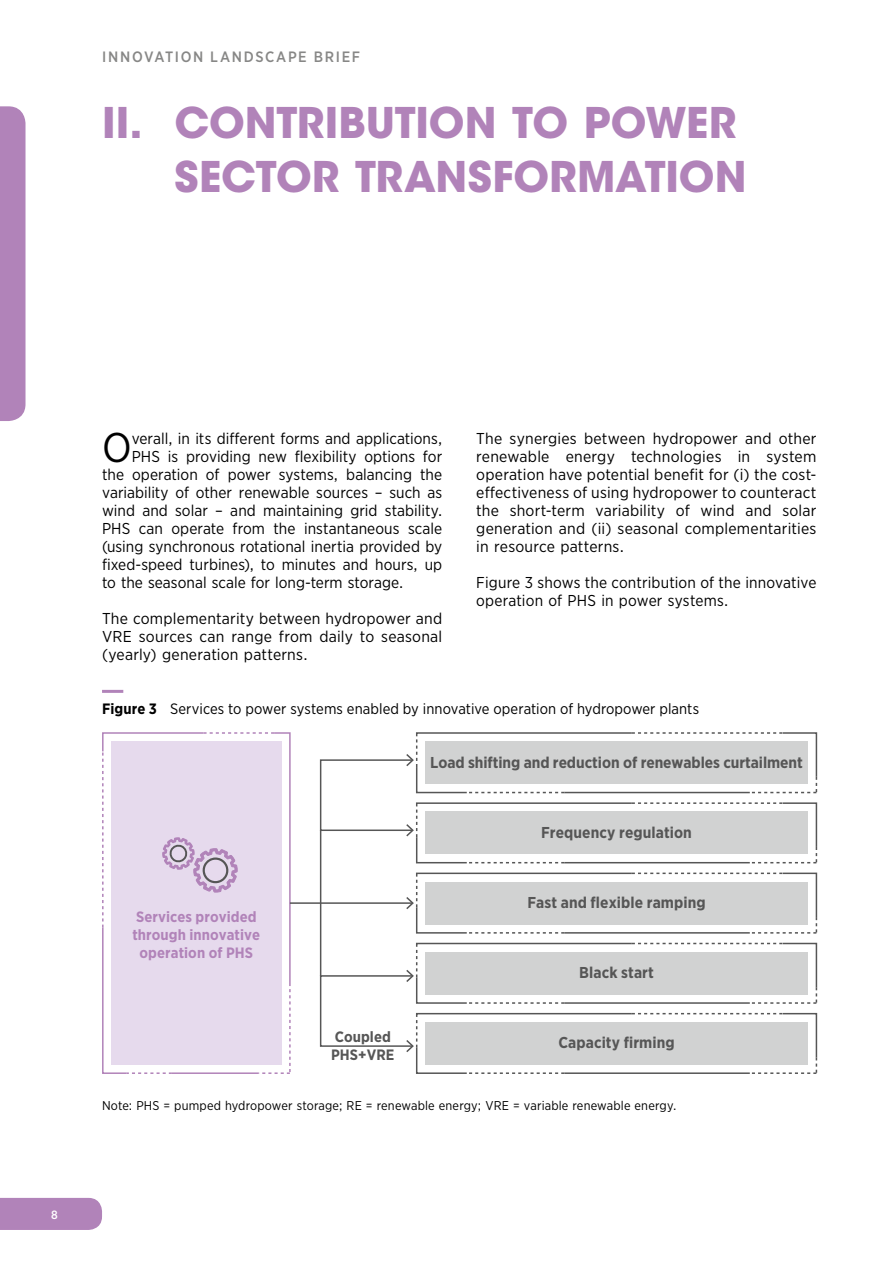
<style>
.page{position:relative;width:893px;height:1263px;background:#fff}
.page>*{position:absolute;margin:0;border:0;box-sizing:border-box;transform-origin:0 0}
.t1{font:700 42px/54px "ITC Avant Garde Std";color:#b183b9;text-align:right}
.t2{font:41.4px "Gotham Narrow";color:#000}
.t3{font:15.75px/18px "Gotham Narrow";letter-spacing:.005em;color:#000;text-align:justify}
.t4{font:700 15.75px "Gotham Narrow";letter-spacing:.005em;color:#565656}
.t5{font:15px "Gotham Narrow";letter-spacing:.005em;color:#000}
.t6{font:700 15px/18px "Gotham Narrow";letter-spacing:.005em;color:#b183b9;text-align:center}
.t7{font:500 15px "Gotham Narrow";letter-spacing:.11em;color:#878786}
.t8{font:700 15px/18px "Gotham Narrow";letter-spacing:.005em;color:#565656}
.t9{font:12.75px "Gotham Narrow";letter-spacing:.015em;color:#000}
.t10{font:500 12px "Gotham Narrow";color:#fff}
.s1{font-weight:700}
</style>
<div class="page">
<div style="left:0;top:1198px;width:102px;height:32px;background:#b183b9"></div>
<div style="left:0;top:106px;width:26px;height:315px;background:#b183b9"></div>
<hr style="left:102px;top:690px;width:21px;height:3px;background:#b183b9">
<div style="left:320px;top:975px;width:93px;height:72px;border:2px solid #565656"></div>
<svg style="left:406px;top:1012px;width:411px;height:62px"></svg>
<svg style="left:406px;top:942px;width:411px;height:62px"></svg>
<div style="left:320px;top:759px;width:93px;height:72px;border:2px solid #565656"></div>
<svg style="left:406px;top:802px;width:411px;height:62px"></svg>
<svg style="left:406px;top:732px;width:411px;height:62px"></svg>
<hr style="left:290px;top:902px;width:122px;height:2px;background:#565656">
<svg style="left:406px;top:872px;width:411px;height:62px"></svg>
<hr style="left:320px;top:830px;width:1px;height:146px;background:#565656">
<svg style="left:102px;top:732px;width:189px;height:342px;background:#e6dbec"></svg>
<p class="t7" style="left:102px;top:47px;width:259px">INNOVATION LANDSCAPE BRIEF</p>
<h1 class="t1" style="left:102px;top:95px;width:646px">II. CONTRIBUTION TO POWER<br>SECTOR TRANSFORMATION</h1>
<p class="t10" style="left:51px;top:1207px;width:8px">8</p>
<h2 class="t2" style="left:102px;top:422px;width:31px">O</h2>
<p class="t3" style="left:132px;top:429px;width:312px">verall, in its different forms and applications,</p>
<p class="t3" style="left:132px;top:447px;width:312px">PHS is providing new flexibility options for</p>
<p class="t3" style="left:102px;top:465px;width:342px">the operation of power systems, balancing the</p>
<p class="t3" style="left:102px;top:483px;width:342px">variability of other renewable sources – such as</p>
<p class="t3" style="left:102px;top:501px;width:342px">wind and solar – and maintaining grid stability.</p>
<p class="t3" style="left:102px;top:519px;width:342px">PHS can operate from the instantaneous scale</p>
<p class="t3" style="left:102px;top:537px;width:342px">(using synchronous rotational inertia provided by</p>
<p class="t3" style="left:102px;top:555px;width:342px">fixed-speed turbines), to minutes and hours, up</p>
<p class="t3" style="left:102px;top:573px;width:303px">to the seasonal scale for long-term storage.</p>
<p class="t3" style="left:102px;top:609px;width:342px">The complementarity between hydropower and VRE sources can range from daily to seasonal (yearly) generation patterns.</p>
<p class="t3" style="left:476px;top:429px;width:342px">The synergies between hydropower and other renewable energy technologies in system operation have potential benefit for (i) the cost&shy;effectiveness of using hydropower to counteract the short-term variability of wind and solar generation and (ii) seasonal complementarities in resource patterns.</p>
<p class="t3" style="left:476px;top:573px;width:342px">Figure 3 shows the contribution of the innovative operation of PHS in power systems.</p>
<p class="t5" style="left:102px;top:699px;width:599px"><span class="s1">Figure 3</span> Services to power systems enabled by innovative operation of hydropower plants</p>
<p class="t4" style="left:430px;top:752px;width:374px">Load shifting and reduction of renewables curtailment</p>
<p class="t6" style="left:132px;top:908px;width:129px">Services provided through innovative operation of PHS</p>
<p class="t8" style="left:331px;top:1027px;width:65px">Coupled<br>PHS+VRE</p>
<p class="t4" style="left:541px;top:822px;width:152px">Frequency regulation</p>
<p class="t4" style="left:527px;top:892px;width:180px">Fast and flexible ramping</p>
<p class="t4" style="left:579px;top:962px;width:76px">Black start</p>
<p class="t4" style="left:558px;top:1033px;width:118px">Capacity firming</p>
<p class="t9" style="left:102px;top:1098px;width:576px">Note: PHS = pumped hydropower storage; RE = renewable energy; VRE = variable renewable energy.</p>
</div>
